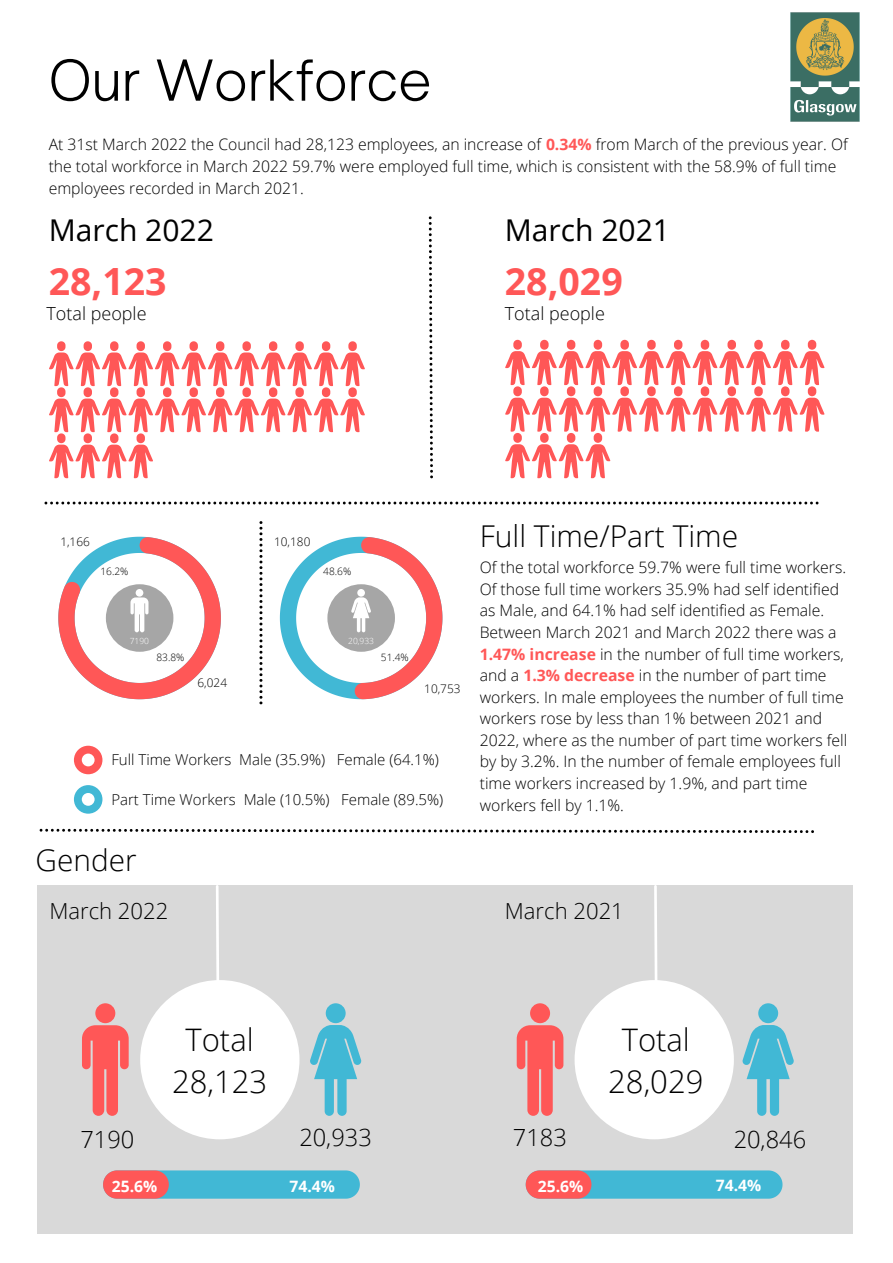
<style>
.page{position:relative;width:893px;height:1263px;background:#fff}
.page>*{position:absolute;margin:0;border:0;box-sizing:border-box;transform-origin:0 0}
.t1{font:300 54px "Open Sauce One";color:#000}
.t2{font:700 37.5px "Open Sans";color:#ff5757}
.t3{font:300 31.05px "Open Sans";color:#000}
.t4{font:30px "Open Sans";color:#000}
.t5{font:300 30px "Open Sans";color:#000}
.t6{font:300 29.78px "Open Sans";color:#000}
.t7{font:300 23.62px "Open Sans";color:#000}
.t8{font:300 22.05px "Open Sans";color:#000}
.t9{font:300 18px "Open Sans";color:#000}
.t10{font:300 15.75px/21.6px "Open Sans";color:#000}
.t11{font:700 15.67px "Open Sans";color:#fff}
.t12{font:300 15px "Open Sans";color:#000}
.t13{font:300 11.85px "Open Sans";color:#000}
.t14{font:300 10.12px "Open Sans";color:#000}
.t15{font:300 8.48px "Open Sans";color:#fff}
.s1{font-weight:700;color:#ff5757}
</style>
<div class="page">
<svg style="left:49px;top:341px;width:316px;height:137px"></svg>
<svg style="left:505px;top:340px;width:319px;height:138px"></svg>
<svg style="left:429px;top:216px;width:4px;height:262px"></svg>
<svg style="left:280px;top:537px;width:162px;height:162px"></svg>
<svg style="left:45px;top:502px;width:773px;height:2px"></svg>
<svg style="left:74px;top:746px;width:28px;height:28px"></svg>
<svg style="left:74px;top:785px;width:28px;height:29px"></svg>
<svg style="left:259px;top:521px;width:3px;height:183px"></svg>
<svg style="left:40px;top:829px;width:774px;height:4px"></svg>
<div style="left:37px;top:885px;width:816px;height:349px;background:#d9d9d9"></div>
<div style="left:140px;top:980px;width:159px;height:159px;background:#fff;border-radius:50%"></div>
<div style="left:574px;top:980px;width:160px;height:159px;background:#fff;border-radius:50%"></div>
<div style="left:326px;top:1003px;width:20px;height:20px;background:#41b8d5;border-radius:50%"></div>
<svg style="left:310px;top:1025px;width:51px;height:91px"></svg>
<div style="left:758px;top:1003px;width:20px;height:20px;background:#41b8d5;border-radius:50%"></div>
<svg style="left:742px;top:1025px;width:51px;height:91px"></svg>
<svg style="left:214px;top:885px;width:5px;height:96px"></svg>
<svg style="left:654px;top:885px;width:4px;height:95px"></svg>
<svg style="left:526px;top:1170px;width:256px;height:29px;background:#72a3b8"></svg>
<svg style="left:103px;top:1170px;width:257px;height:29px;background:#72a3b8"></svg>
<img style="left:790px;top:12px;width:70px;height:110px">
<div style="left:95px;top:1003px;width:20px;height:20px;background:#ff5757;border-radius:50%"></div>
<svg style="left:82px;top:1025px;width:47px;height:91px"></svg>
<div style="left:530px;top:1003px;width:20px;height:20px;background:#ff5757;border-radius:50%"></div>
<svg style="left:517px;top:1025px;width:46px;height:91px"></svg>
<svg style="left:58px;top:537px;width:163px;height:162px"></svg>
<p class="t1" style="left:49px;top:47px;width:384px">Our Workforce</p>
<p class="t10" style="left:49px;top:133px;width:800px;line-height:22px">At 31st March 2022 the Council had 28,123 employees, an increase of <span class="s1">0.34%</span> from March of the previous year. Of the total workforce in March 2022 59.7% were employed full time, which is consistent with the 58.9% of full time employees recorded in March 2021.</p>
<p class="t4" style="left:49px;top:209px;width:167px">March 2022</p>
<p class="t2" style="left:49px;top:255px;width:119px">28,123</p>
<p class="t4" style="left:505px;top:209px;width:167px">March 2021</p>
<p class="t2" style="left:505px;top:255px;width:119px">28,029</p>
<p class="t9" style="left:47px;top:301px;width:101px">Total people</p>
<p class="t9" style="left:505px;top:301px;width:101px">Total people</p>
<p class="t13" style="left:60px;top:533px;width:31px">1,166</p>
<p class="t14" style="left:101px;top:564px;width:29px">16.2%</p>
<p class="t13" style="left:274px;top:533px;width:38px">10,180</p>
<p class="t14" style="left:323px;top:564px;width:29px">48.6%</p>
<p class="t15" style="left:130px;top:635px;width:21px">7190</p>
<p class="t15" style="left:348px;top:635px;width:27px">20,933</p>
<p class="t14" style="left:156px;top:651px;width:29px">83.8%</p>
<p class="t13" style="left:197px;top:674px;width:31px">6,024</p>
<p class="t14" style="left:381px;top:651px;width:29px">51.4%</p>
<p class="t13" style="left:424px;top:681px;width:38px">10,753</p>
<p class="t12" style="left:111px;top:749px;width:329px">Full Time Workers Male (35.9%) Female (64.1%)</p>
<p class="t12" style="left:111px;top:789px;width:333px">Part Time Workers Male (10.5%) Female (89.5%)</p>
<p class="t5" style="left:480px;top:515px;width:260px">Full Time/Part Time</p>
<p class="t10" style="left:480px;top:556px;width:369px">Of the total workforce 59.7% were full time workers.<br>Of those full time workers 35.9% had self identified as Male, and 64.1% had self identified as Female.<br>Between March 2021 and March 2022 there was a <span class="s1">1.47% increase</span> in the number of full time workers, and a <span class="s1">1.3% decrease</span> in the number of part time workers. In male employees the number of full time workers rose by less than 1% between 2021 and 2022, where as the number of part time workers fell by by 3.2%. In the number of female employees full time workers increased by 1.9%, and part time workers fell by 1.1%.</p>
<p class="t6" style="left:36px;top:839px;width:103px">Gender</p>
<p class="t8" style="left:49px;top:896px;width:120px">March 2022</p>
<p class="t8" style="left:505px;top:896px;width:120px">March 2021</p>
<p class="t3" style="left:185px;top:1017px;width:70px">Total</p>
<p class="t3" style="left:172px;top:1060px;width:97px">28,123</p>
<p class="t7" style="left:80px;top:1123px;width:55px">7190</p>
<p class="t7" style="left:299px;top:1121px;width:74px">20,933</p>
<p class="t11" style="left:112px;top:1175px;width:47px">25.6%</p>
<p class="t11" style="left:289px;top:1175px;width:47px">74.4%</p>
<p class="t3" style="left:622px;top:1017px;width:70px">Total</p>
<p class="t3" style="left:608px;top:1060px;width:97px">28,029</p>
<p class="t7" style="left:513px;top:1121px;width:55px">7183</p>
<p class="t7" style="left:733px;top:1123px;width:74px">20,846</p>
<p class="t11" style="left:538px;top:1175px;width:47px">25.6%</p>
<p class="t11" style="left:716px;top:1174px;width:47px">74.4%</p>
</div>
